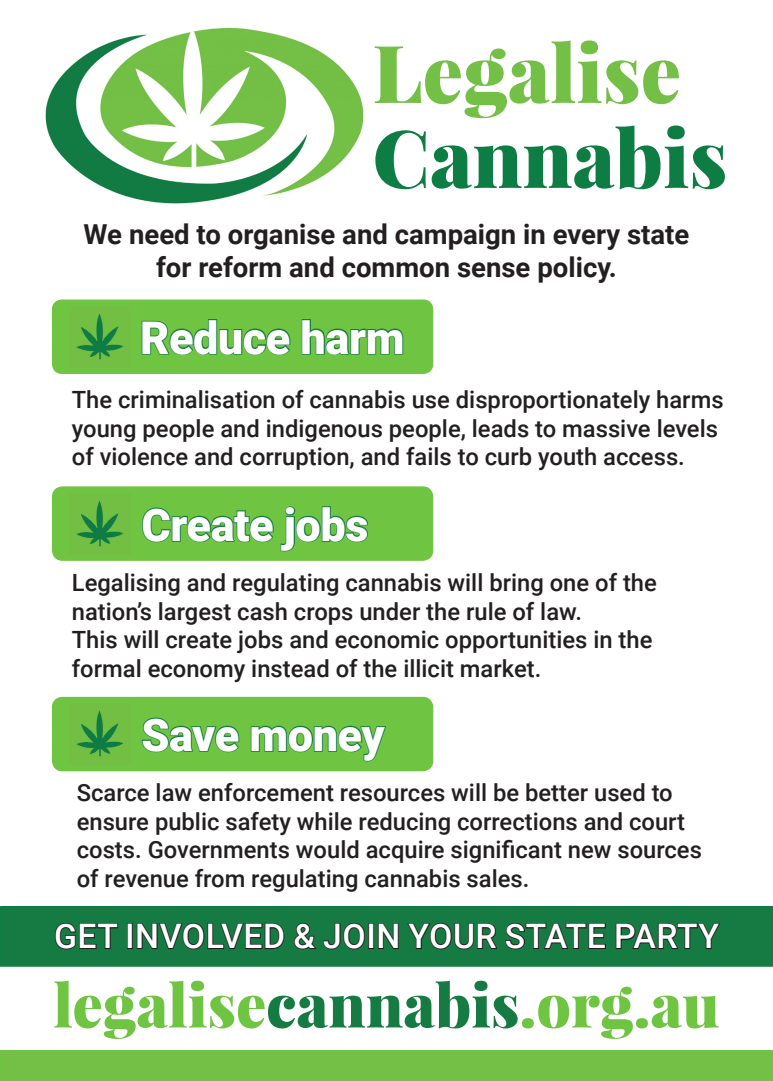
<style>
.page{position:relative;width:773px;height:1081px;background:#fff}
.page>*{position:absolute;margin:0;border:0;box-sizing:border-box;transform-origin:0 0}
.t1{font:900 80px "Playfair Display";color:#74bf45}
.t2{font:900 80px "Playfair Display";color:#0e7d44}
.t3{font:900 60px "Playfair Display";color:#6fc442}
.t4{font:900 45px "Roboto";letter-spacing:-.01em;color:#fff}
.t5{font:500 33.75px "Roboto";letter-spacing:.015em;color:#fff}
.t6{font:700 27.5px "Roboto";color:#231f20}
.t7{font:500 23.75px/28.5px "Roboto";color:#231f20}
.s1{color:#167b43}
</style>
<div class="page">
<div style="left:53px;top:300px;width:379px;height:73px;background:#6fc442;border-radius:9px"></div>
<div style="left:52px;top:299px;width:381px;height:75px;border:1px solid #6fc442;border-radius:9px"></div>
<div style="left:0;top:1050px;width:772px;height:31px;background:#74bf45"></div>
<div style="left:53px;top:487px;width:379px;height:73px;background:#6fc442;border-radius:10px"></div>
<div style="left:52px;top:486px;width:381px;height:75px;border:1px solid #6fc442;border-radius:10px"></div>
<div style="left:53px;top:697px;width:379px;height:73px;background:#6fc442;border-radius:10px"></div>
<div style="left:52px;top:697px;width:381px;height:74px;border:1px solid #6fc442;border-radius:10px"></div>
<div style="left:1px;top:907px;width:771px;height:59px;background:#167b43"></div>
<div style="left:0;top:906px;width:772px;height:60px;border:1px solid #0e7d44"></div>
<svg style="left:54px;top:923px;width:65px;height:27px"></svg>
<div style="left:127px;top:923px;width:6px;height:26px;border:2px solid #231f20"></div>
<svg style="left:136px;top:923px;width:149px;height:27px"></svg>
<svg style="left:294px;top:923px;width:71px;height:27px"></svg>
<div style="left:368px;top:923px;width:6px;height:26px;border:2px solid #231f20"></div>
<svg style="left:378px;top:923px;width:21px;height:26px"></svg>
<svg style="left:407px;top:923px;width:90px;height:27px"></svg>
<svg style="left:505px;top:923px;width:101px;height:27px"></svg>
<svg style="left:615px;top:923px;width:105px;height:26px"></svg>
<svg style="left:141px;top:319px;width:150px;height:36px"></svg>
<svg style="left:301px;top:319px;width:103px;height:36px"></svg>
<svg style="left:142px;top:506px;width:226px;height:46px"></svg>
<svg style="left:141px;top:717px;width:99px;height:36px"></svg>
<svg style="left:250px;top:725px;width:136px;height:37px"></svg>
<img style="left:76px;top:313px;width:47px;height:47px">
<img style="left:76px;top:500px;width:47px;height:47px">
<img style="left:76px;top:710px;width:47px;height:47px">
<img style="left:45px;top:27px;width:319px;height:177px">
<p class="t1" style="left:372px;top:21px;width:310px">Legalise</p>
<p class="t2" style="left:372px;top:106px;width:356px">Cannabis</p>
<p class="t6" style="left:84px;top:215px;width:607px">We need to organise and campaign in every state</p>
<p class="t6" style="left:156px;top:248px;width:462px">for reform and common sense policy.</p>
<p class="t4" style="left:140px;top:306px;width:266px">Reduce harm</p>
<p class="t7" style="left:72px;top:385px;width:653px">The criminalisation of cannabis use disproportionately harms young people and indigenous people, leads to massive levels of violence and corruption, and fails to curb youth access.</p>
<p class="t4" style="left:141px;top:493px;width:228px">Create jobs</p>
<p class="t7" style="left:72px;top:567px;width:586px">Legalising and regulating cannabis will bring one of the nation’s largest cash crops under the rule of law.</p>
<p class="t7" style="left:72px;top:624px;width:582px">This will create jobs and economic opportunities in the</p>
<p class="t7" style="left:72px;top:653px;width:471px">formal economy instead of the illicit market.</p>
<p class="t4" style="left:141px;top:703px;width:245px">Save money</p>
<p class="t7" style="left:77px;top:777px;width:626px">Scarce law enforcement resources will be better used to ensure public safety while reducing corrections and court costs. Governments would acquire significant new sources</p>
<p class="t7" style="left:77px;top:863px;width:454px">of revenue from regulating cannabis sales.</p>
<p class="t5" style="left:54px;top:912px;width:666px">GET INVOLVED &amp; JOIN YOUR STATE PARTY</p>
<p class="t3" style="left:53px;top:966px;width:667px">legalise<span class="s1">cannabis</span>.org.au</p>
</div>
